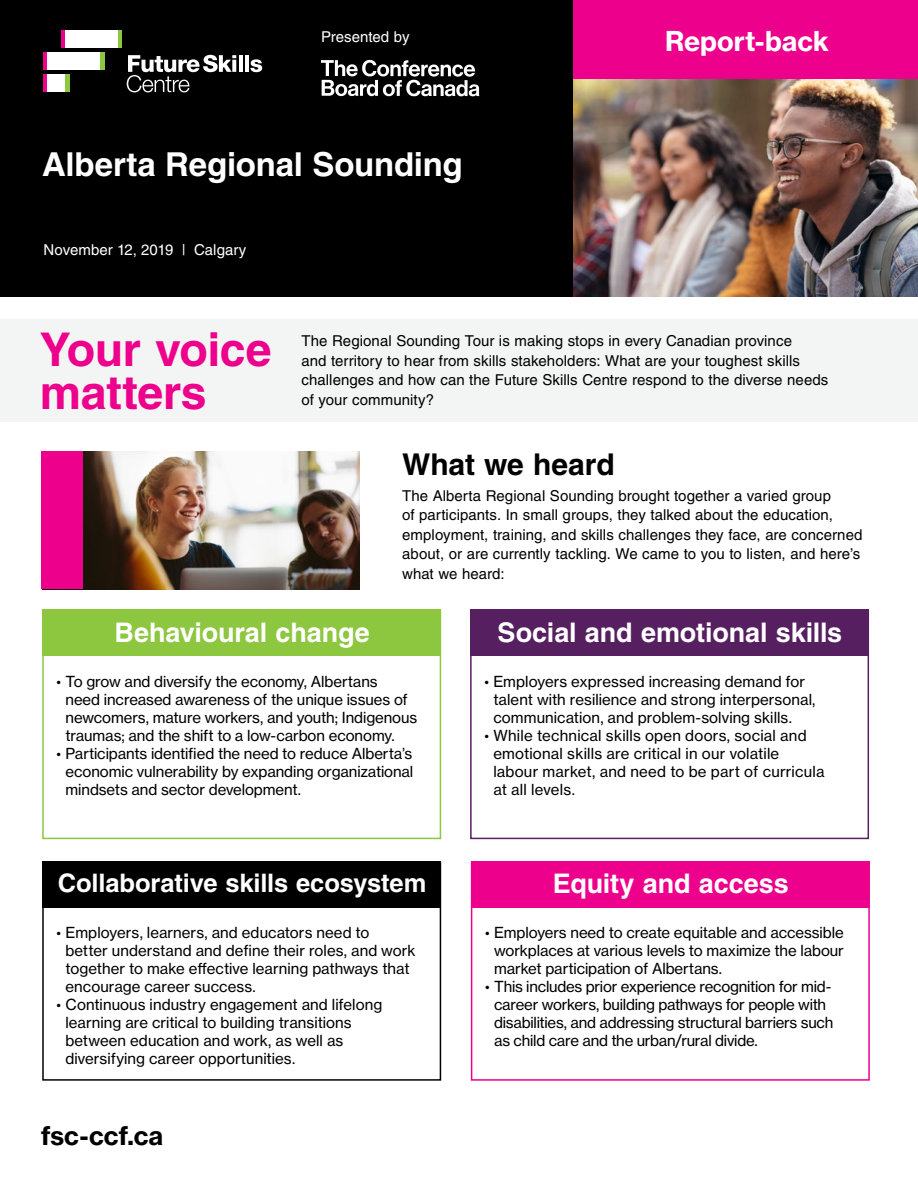
<style>
.page{position:relative;width:918px;height:1188px;background:#fff}
.page>*{position:absolute;margin:0;border:0;box-sizing:border-box;transform-origin:0 0}
.t1{font:700 46.5px/43.5px "Helvetica LT Std";letter-spacing:-.01em;color:#ec008c}
.t2{font:700 33px "Helvetica LT Std";letter-spacing:-.005em;color:#fff}
.t3{font:700 30px "Helvetica LT Std";letter-spacing:-.005em;color:#000}
.t4{font:700 27px "Helvetica LT Std";letter-spacing:-.005em;color:#fff}
.t5{font:27px "N Haas Grotesk TX Pro 75 Bd";color:#fff}
.t6{font:700 25.5px "Helvetica LT Std";letter-spacing:-.005em;color:#fff}
.t7{font:25.5px "N Haas Grotesk TX Pro 75 Bd";letter-spacing:-.005em;color:#000}
.t8{font:15px/18px "N Haas Grotesk TX Pro 55 Rg";letter-spacing:-.005em;color:#000}
.t9{font:15px/19.5px "Helvetica LT Std";letter-spacing:.005em;color:#000}
.t10{font:15px/18px "N Haas Grotesk TX Pro 55 Rg";letter-spacing:.015em;color:#000}
.t11{font:15px "Helvetica LT Std";color:#fff}
.s1{font-size:13.5px}
</style>
<div class="page">
<div style="left:0;top:0;width:918px;height:297px;background:#000"></div>
<svg style="left:321px;top:60px;width:158px;height:36px"></svg>
<hr style="left:61px;top:31px;width:4px;height:17px;background:#ec008c">
<hr style="left:118px;top:31px;width:4px;height:17px;background:#8dc63f">
<div style="left:65px;top:31px;width:53px;height:17px;background:#fff"></div>
<div style="left:43px;top:53px;width:5px;height:17px;background:#ec008c"></div>
<hr style="left:100px;top:53px;width:4px;height:17px;background:#8dc63f">
<div style="left:48px;top:53px;width:52px;height:17px;background:#fff"></div>
<div style="left:43px;top:75px;width:5px;height:17px;background:#ec008c"></div>
<hr style="left:65px;top:75px;width:4px;height:17px;background:#8dc63f">
<div style="left:48px;top:75px;width:17px;height:17px;background:#fff"></div>
<hr style="left:239px;top:55px;width:4px;height:17px;background:#fff">
<hr style="left:245px;top:55px;width:4px;height:17px;background:#fff">
<svg style="left:250px;top:59px;width:12px;height:13px"></svg>
<svg style="left:127px;top:55px;width:109px;height:37px"></svg>
<img style="left:574px;top:78px;width:344px;height:219px">
<div style="left:574px;top:0;width:344px;height:78px;background:#ec008c"></div>
<div style="left:0;top:320px;width:918px;height:102px;background:#f3f4f4"></div>
<img style="left:43px;top:451px;width:317px;height:139px">
<div style="left:41px;top:452px;width:42px;height:138px;background:#ec008c"></div>
<div style="left:42px;top:610px;width:399px;height:229px;border:2px solid #8dc63f"></div>
<div style="left:42px;top:610px;width:399px;height:46px;background:#8dc63f"></div>
<div style="left:470px;top:610px;width:399px;height:229px;border:2px solid #551f60"></div>
<div style="left:470px;top:610px;width:399px;height:46px;background:#551f60"></div>
<div style="left:42px;top:862px;width:399px;height:219px;border:2px solid #000"></div>
<div style="left:42px;top:861px;width:399px;height:47px;background:#000"></div>
<div style="left:471px;top:861px;width:399px;height:220px;border:2px solid #ec008c"></div>
<div style="left:472px;top:861px;width:398px;height:47px;background:#ec008c"></div>
<p class="t11" style="left:321px;top:28px;width:90px">Presented by</p>
<h2 class="t2" style="left:42px;top:144px;width:422px">Alberta Regional Sounding</h2>
<p class="t11" style="left:44px;top:241px;width:204px">November 12, 2019 | Calgary</p>
<h3 class="t5" style="left:665px;top:24px;width:165px">Report-back</h3>
<h1 class="t1" style="left:40px;top:327px;width:233px">Your voice matters</h1>
<p class="t9" style="left:302px;top:331px;width:528px">The Regional Sounding Tour is making stops in every Canadian province<br>and territory to hear from skills stakeholders: What are your toughest skills challenges and how can the Future Skills Centre respond to the diverse needs of your community?</p>
<h3 class="t3" style="left:402px;top:446px;width:214px">What we heard</h3>
<p class="t9" style="left:402px;top:486px;width:462px">The Alberta Regional Sounding brought together a varied group<br>of participants. In small groups, they talked about the education, employment, training, and skills challenges they face, are concerned about, or are currently tackling. We came to you to listen, and here’s what we heard:</p>
<h3 class="t4" style="left:114px;top:616px;width:257px">Behavioural change</h3>
<p class="t8" style="left:65px;top:672px;width:353px;text-indent:-9px"><span class="s1">•</span> To grow and diversify the economy, Albertans<br>need increased awareness of the unique issues of newcomers, mature workers, and youth; Indigenous traumas; and the shift to a low-carbon economy.</p>
<p class="t8" style="left:65px;top:744px;width:349px;text-align:justify;text-indent:-9px"><span class="s1">•</span> Participants identified the need to reduce Alberta’s economic vulnerability by expanding organizational mindsets and sector development.</p>
<h3 class="t6" style="left:58px;top:868px;width:370px">Collaborative skills ecosystem</h3>
<p class="t8" style="left:65px;top:924px;width:352px;text-indent:-9px"><span class="s1">•</span> Employers, learners, and educators need to better understand and define their roles, and work together to make effective learning pathways that encourage career success.</p>
<p class="t8" style="left:65px;top:996px;width:318px;text-indent:-9px"><span class="s1">•</span> Continuous industry engagement and lifelong learning are critical to building transitions between education and work, as well as diversifying career opportunities.</p>
<h3 class="t7" style="left:41px;top:1120px;width:124px">fsc-ccf.ca</h3>
<h3 class="t4" style="left:498px;top:616px;width:346px">Social and emotional skills</h3>
<p class="t8" style="left:493px;top:672px;width:324px;text-indent:-9px"><span class="s1">•</span> Employers expressed increasing demand for talent with resilience and strong interpersonal, communication, and problem-solving skills.</p>
<p class="t10" style="left:493px;top:726px;width:333px;text-indent:-9px"><span class="s1">•</span> While technical skills open doors, social and emotional skills are critical in our volatile labour market, and need to be part of curricula at all levels.</p>
<h3 class="t4" style="left:553px;top:867px;width:238px">Equity and access</h3>
<p class="t8" style="left:494px;top:924px;width:351px;text-align:justify;text-indent:-9px"><span class="s1">•</span> Employers need to create equitable and accessible workplaces at various levels to maximize the labour market participation of Albertans.</p>
<p class="t8" style="left:494px;top:978px;width:341px;text-indent:-9px"><span class="s1">•</span> This includes prior experience recognition for mid&shy;career workers, building pathways for people with disabilities, and addressing structural barriers such as child care and the urban/rural divide.</p>
</div>
